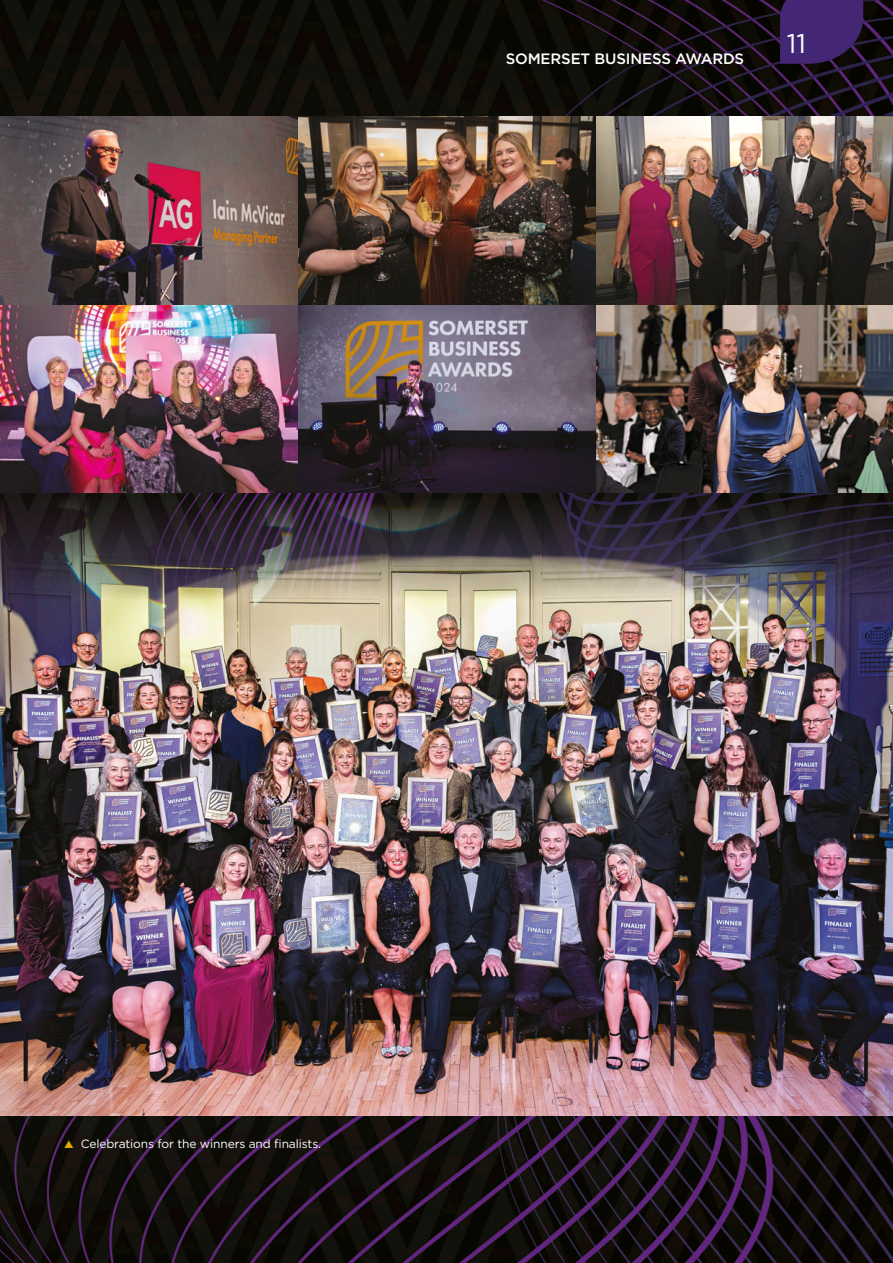
<style>
.page{position:relative;width:893px;height:1263px;background:#fff}
.page>*{position:absolute;margin:0;border:0;box-sizing:border-box;transform-origin:0 0}
.t1{font:27px "Gotham";color:#fff}
.t2{font:500 15px "Gotham";letter-spacing:-.01em;color:#fff}
.t3{font:12px "Gotham";letter-spacing:-.01em;color:#fff}
</style>
<div class="page">
<img style="left:0;top:0;width:893px;height:1263px">
<img style="left:0;top:117px;width:893px;height:998px">
<svg style="left:780px;top:0;width:83px;height:64px"></svg>
<svg style="left:65px;top:1140px;width:8px;height:8px"></svg>
<p class="t2" style="left:506px;top:49px;width:240px">SOMERSET BUSINESS AWARDS</p>
<h1 class="t1" style="left:787px;top:27px;width:21px">11</h1>
<p class="t3" style="left:81px;top:1136px;width:242px">Celebrations for the winners and finalists.</p>
</div>
